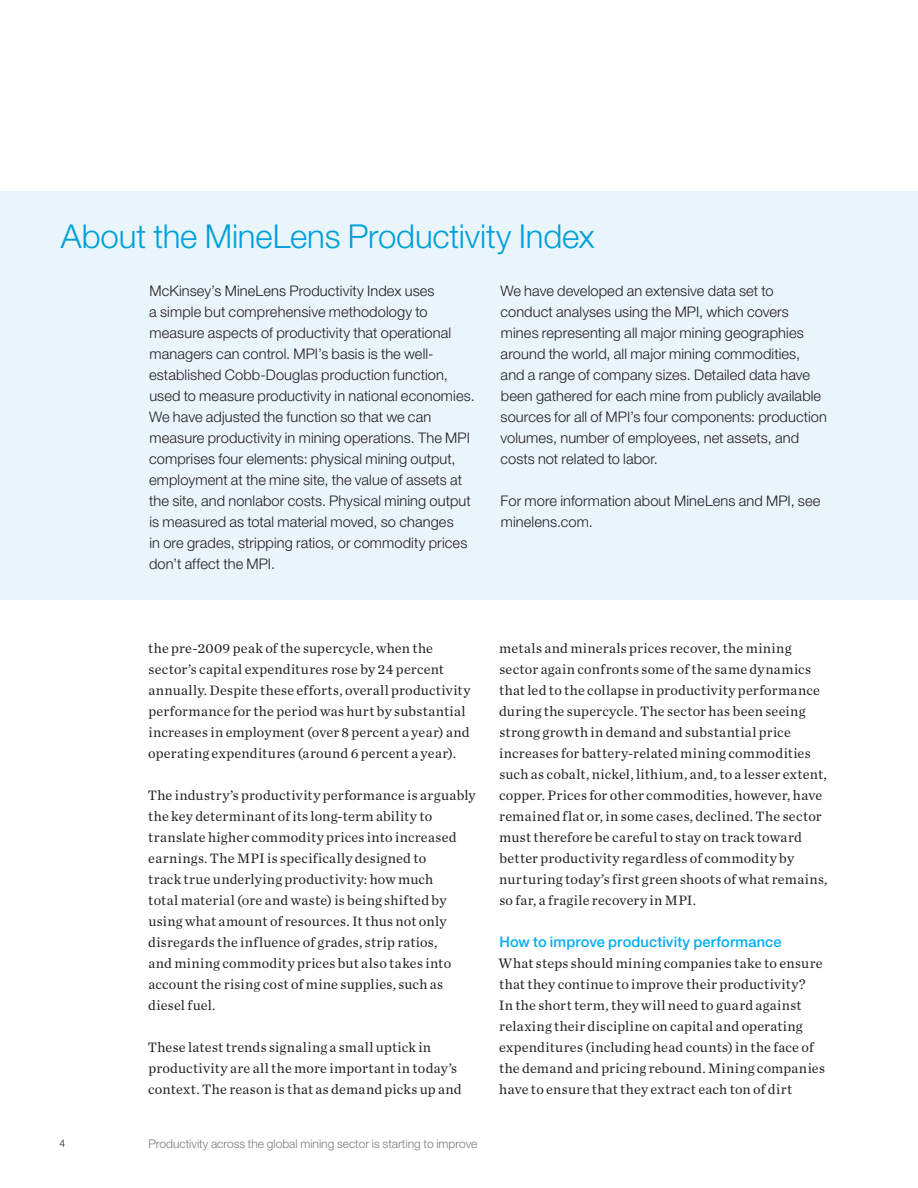
<style>
.page{position:relative;width:918px;height:1188px;background:#fff}
.page>*{position:absolute;margin:0;border:0;box-sizing:border-box;transform-origin:0 0}
.t1{font:300 33px "Helvetica Neue LT Std";letter-spacing:-.005em;color:#009fda}
.t2{font:300 14.7px/21px "Helvetica Neue LT Std";letter-spacing:.005em;color:#231f20}
.t3{font:500 14.7px "Helvetica Neue LT Std";letter-spacing:.01em;color:#00aeef}
.t4{font:14.25px/21px "Chronicle Text G1";letter-spacing:.02em;color:#231f20}
.t5{font:300 12px "Helvetica Neue LT Std";color:#7a7c7f}
.t6{font:300 10.5px "Helvetica Neue LT Std";color:#231f20}
</style>
<div class="page">
<div style="left:0;top:191px;width:918px;height:409px;background:#e9f5fb"></div>
<h1 class="t1" style="left:61px;top:216px;width:535px">About the MineLens Productivity Index</h1>
<p class="t2" style="left:500px;top:280px;width:328px">We have developed an extensive data set to conduct analyses using the MPI, which covers mines representing all major mining geographies around the world, all major mining commodities, and a range of company sizes. Detailed data have been gathered for each mine from publicly available sources for all of MPI’s four components: production volumes, number of employees, net assets, and costs not related to labor.</p>
<p class="t2" style="left:501px;top:490px;width:321px">For more information about MineLens and MPI, see minelens.com.</p>
<p class="t2" style="left:149px;top:280px;width:327px">McKinsey’s MineLens Productivity Index uses<br>a simple but comprehensive methodology to measure aspects of productivity that operational managers can control. MPI’s basis is the well&shy;established Cobb-Douglas production function, used to measure productivity in national economies.<br>We have adjusted the function so that we can measure productivity in mining operations. The MPI comprises four elements: physical mining output, employment at the mine site, the value of assets at the site, and nonlabor costs. Physical mining output is measured as total material moved, so changes<br>in ore grades, stripping ratios, or commodity prices don’t affect the MPI.</p>
<p class="t4" style="left:148px;top:637px;width:324px">the pre-2009 peak of the supercycle, when the sector’s capital expenditures rose by 24 percent annually. Despite these efforts, overall productivity performance for the period was hurt by substantial increases in employment (over 8 percent a year) and operating expenditures (around 6 percent a year).</p>
<p class="t4" style="left:148px;top:784px;width:329px">The industry’s productivity performance is arguably the key determinant of its long-term ability to translate higher commodity prices into increased earnings. The MPI is specifically designed to<br>track true underlying productivity: how much<br>total material (ore and waste) is being shifted by using what amount of resources. It thus not only disregards the influence of grades, strip ratios,<br>and mining commodity prices but also takes into account the rising cost of mine supplies, such as diesel fuel.</p>
<p class="t4" style="left:148px;top:1036px;width:315px">These latest trends signaling a small uptick in productivity are all the more important in today’s context. The reason is that as demand picks up and</p>
<p class="t6" style="left:60px;top:1137px;width:7px">4</p>
<p class="t5" style="left:148px;top:1136px;width:331px">Productivity across the global mining sector is starting to improve</p>
<p class="t4" style="left:499px;top:637px;width:330px">metals and minerals prices recover, the mining sector again confronts some of the same dynamics that led to the collapse in productivity performance during the supercycle. The sector has been seeing strong growth in demand and substantial price increases for battery-related mining commodities such as cobalt, nickel, lithium, and, to a lesser extent, copper. Prices for other commodities, however, have remained flat or, in some cases, declined. The sector must therefore be careful to stay on track toward better productivity regardless of commodity by nurturing today’s first green shoots of what remains, so far, a fragile recovery in MPI.</p>
<p class="t3" style="left:499px;top:933px;width:284px">How to improve productivity performance</p>
<p class="t4" style="left:499px;top:952px;width:328px">What steps should mining companies take to ensure that they continue to improve their productivity?<br>In the short term, they will need to guard against relaxing their discipline on capital and operating expenditures (including head counts) in the face of the demand and pricing rebound. Mining companies have to ensure that they extract each ton of dirt</p>
</div>
